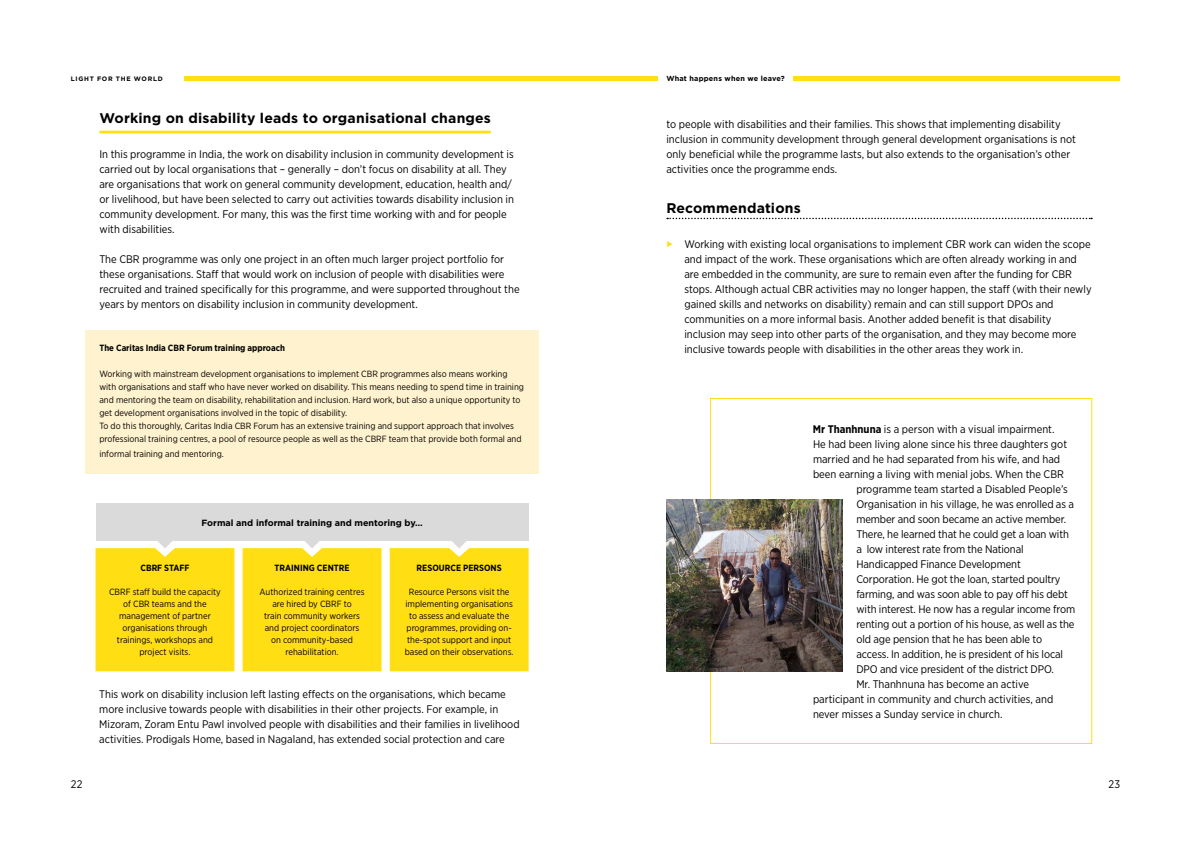
<style>
.page{position:relative;width:1191px;height:842px;background:#fff}
.page>*{position:absolute;margin:0;border:0;box-sizing:border-box;transform-origin:0 0}
.H_1{font:700 14px "Gotham";letter-spacing:.015em;color:#000}
.H_2{font:700 14px "Gotham";letter-spacing:.01em;color:#000}
.p_-_Fließtext{font:11px/15px "Gotham Narrow";color:#000}
.p_-_Fließtext-2{font:9px/12px "Gotham Narrow";color:#000;text-align:center}
.p_-_Fließtext-3{font:700 9px "Gotham Narrow";color:#000}
.p_-_Fließtext-4{font:700 9px "Gotham";color:#000}
.t1{font:700 7.3px "Gotham";letter-spacing:.025em;color:#000}
.t2{font:700 6.4px "Gotham";letter-spacing:.115em;color:#000}
.s1{font-family:"Source Serif Variable";color:#ffde14}
.s2{font-weight:700}
</style>
<div class="page">
<hr style="left:184px;top:77px;width:411px;height:4px;background:#ffde14">
<hr style="left:595px;top:77px;width:63px;height:4px;background:#ffde14">
<hr style="left:793px;top:77px;width:327px;height:4px;background:#ffde14">
<hr style="left:99px;top:131px;width:392px;height:2px;background:#ffde14">
<div style="left:85px;top:330px;width:454px;height:37px;background:#fff2ce"></div>
<div style="left:85px;top:356px;width:454px;height:76px;background:#fff2ce"></div>
<div style="left:85px;top:408px;width:454px;height:66px;background:#fff2ce"></div>
<div style="left:96px;top:503px;width:432px;height:38px;background:#dadada"></div>
<div style="left:390px;top:541px;width:138px;height:130px;background:#ffde14"></div>
<svg style="left:95px;top:541px;width:139px;height:130px;background:#fedf22"></svg>
<div style="left:243px;top:541px;width:138px;height:130px;background:#ffde14"></div>
<svg style="left:667px;top:218px;width:425px;height:1px"></svg>
<img style="left:666px;top:499px;width:176px;height:172px">
<p class="t2" style="left:71px;top:74px;width:93px">LIGHT FOR THE WORLD</p>
<p class="t1" style="left:666px;top:73px;width:120px">What happens when we leave?</p>
<h1 class="H_1" style="left:99px;top:109px;width:393px">Working on disability leads to organisational changes</h1>
<p class="p_-_Fließtext" style="left:99px;top:147px;width:416px">In this programme in India, the work on disability inclusion in community development is carried out by local organisations that – generally – don’t focus on disability at all. They are organisations that work on general community development, education, health and/ or livelihood, but have been selected to carry out activities towards disability inclusion in community development. For many, this was the first time working with and for people with disabilities.</p>
<p class="p_-_Fließtext" style="left:99px;top:252px;width:422px">The CBR programme was only one project in an often much larger project portfolio for these organisations. Staff that would work on inclusion of people with disabilities were recruited and trained specifically for this programme, and were supported throughout the years by mentors on disability inclusion in community development.</p>
<p class="p_-_Fließtext-3" style="left:99px;top:342px;width:187px">The Caritas India CBR Forum training approach</p>
<p class="p_-_Fließtext-2" style="left:99px;top:368px;width:426px;line-height:13px;text-align:left">Working with mainstream development organisations to implement CBR programmes also means working with organisations and staff who have never worked on disability. This means needing to spend time in training and mentoring the team on disability, rehabilitation and inclusion. Hard work, but also a unique opportunity to get development organisations involved in the topic of disability.</p>
<p class="p_-_Fließtext-2" style="left:99px;top:420px;width:424px;line-height:13px;text-align:left">To do this thoroughly, Caritas India CBR Forum has an extensive training and support approach that involves professional training centres, a pool of resource people as well as the CBRF team that provide both formal and</p>
<p class="p_-_Fließtext-2" style="left:99px;top:448px;width:126px">informal training and mentoring.</p>
<p class="p_-_Fließtext-4" style="left:201px;top:516px;width:223px">Formal and informal training and mentoring by…</p>
<p class="p_-_Fließtext-3" style="left:275px;top:562px;width:76px">TRAINING CENTRE</p>
<p class="p_-_Fließtext-2" style="left:260px;top:586px;width:106px">Authorized training centres are hired by CBRF to<br>train community workers and project coordinators on community-based rehabilitation.</p>
<p class="p_-_Fließtext-3" style="left:417px;top:562px;width:87px">RESOURCE PERSONS</p>
<p class="p_-_Fließtext-2" style="left:405px;top:586px;width:110px">Resource Persons visit the implementing organisations to assess and evaluate the programmes, providing on&shy;the-spot support and input based on their observations.</p>
<p class="p_-_Fließtext-3" style="left:140px;top:562px;width:51px">CBRF STAFF</p>
<p class="p_-_Fließtext-2" style="left:109px;top:586px;width:113px">CBRF staff build the capacity of CBR teams and the management of partner organisations through trainings, workshops and project visits.</p>
<p class="p_-_Fließtext" style="left:99px;top:687px;width:422px">This work on disability inclusion left lasting effects on the organisations, which became more inclusive towards people with disabilities in their other projects. For example, in Mizoram, Zoram Entu Pawl involved people with disabilities and their families in livelihood activities. Prodigals Home, based in Nagaland, has extended social protection and care</p>
<p class="p_-_Fließtext" style="left:666px;top:117px;width:411px">to people with disabilities and their families. This shows that implementing disability inclusion in community development through general development organisations is not only beneficial while the programme lasts, but also extends to the organisation’s other activities once the programme ends.</p>
<h2 class="H_2" style="left:666px;top:199px;width:136px">Recommendations</h2>
<p class="p_-_Fließtext" style="left:684px;top:237px;width:409px;text-indent:-18px"><span class="s1">▶</span> Working with existing local organisations to implement CBR work can widen the scope and impact of the work. These organisations which are often already working in and are embedded in the community, are sure to remain even after the funding for CBR stops. Although actual CBR activities may no longer happen, the staff (with their newly gained skills and networks on disability) remain and can still support DPOs and communities on a more informal basis. Another added benefit is that disability inclusion may seep into other parts of the organisation, and they may become more inclusive towards people with disabilities in the other areas they work in.</p>
<p class="p_-_Fließtext" style="left:813px;top:421px;width:243px"><span class="s2">Mr Thanhnuna</span> is a person with a visual impairment.</p>
<p class="p_-_Fließtext" style="left:813px;top:436px;width:256px">He had been living alone since his three daughters got</p>
<p class="p_-_Fließtext" style="left:813px;top:451px;width:249px">married and he had separated from his wife, and had</p>
<p class="p_-_Fließtext" style="left:813px;top:466px;width:252px">been earning a living with menial jobs. When the CBR</p>
<p class="p_-_Fließtext" style="left:856px;top:481px;width:213px">programme team started a Disabled People’s</p>
<p class="p_-_Fließtext" style="left:856px;top:496px;width:219px">Organisation in his village, he was enrolled as a</p>
<p class="p_-_Fließtext" style="left:856px;top:511px;width:211px">member and soon became an active member.</p>
<p class="p_-_Fließtext" style="left:856px;top:526px;width:214px">There, he learned that he could get a loan with</p>
<p class="p_-_Fließtext" style="left:856px;top:541px;width:169px">a low interest rate from the National</p>
<p class="p_-_Fließtext" style="left:856px;top:556px;width:166px">Handicapped Finance Development</p>
<p class="p_-_Fließtext" style="left:856px;top:571px;width:206px">Corporation. He got the loan, started poultry</p>
<p class="p_-_Fließtext" style="left:856px;top:586px;width:213px">farming, and was soon able to pay off his debt</p>
<p class="p_-_Fließtext" style="left:856px;top:601px;width:220px">with interest. He now has a regular income from</p>
<p class="p_-_Fließtext" style="left:856px;top:616px;width:220px">renting out a portion of his house, as well as the</p>
<p class="p_-_Fließtext" style="left:856px;top:631px;width:187px">old age pension that he has been able to</p>
<p class="p_-_Fließtext" style="left:856px;top:646px;width:208px">access. In addition, he is president of his local</p>
<p class="p_-_Fließtext" style="left:856px;top:661px;width:199px">DPO and vice president of the district DPO.</p>
<p class="p_-_Fließtext" style="left:813px;top:676px;width:242px;text-indent:43px">Mr. Thanhnuna has become an active participant in community and church activities, and never misses a Sunday service in church.</p>
<p class="p_-_Fließtext" style="left:71px;top:777px;width:13px">22</p>
<p class="p_-_Fließtext" style="left:1108px;top:777px;width:13px">23</p>
</div>
